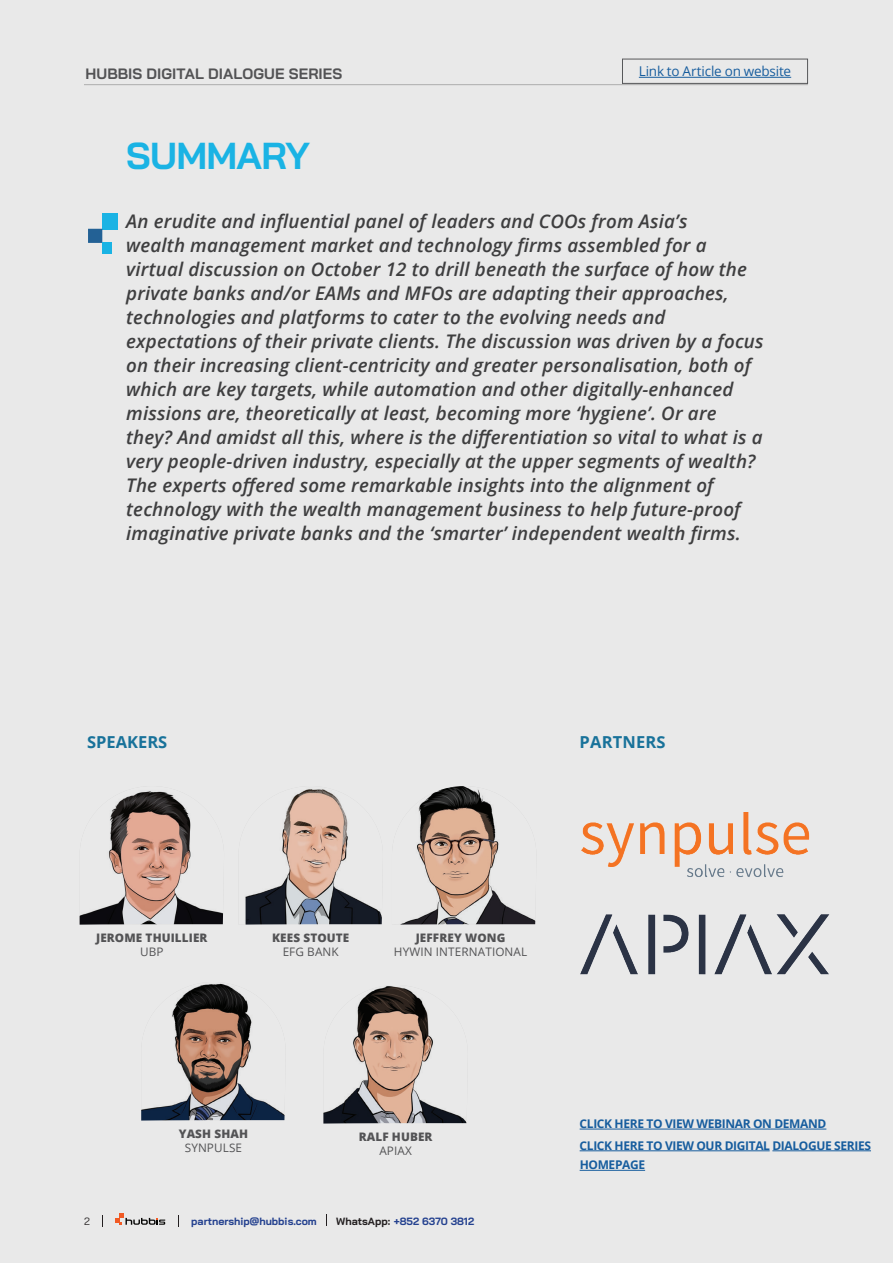
<style>
.page{position:relative;width:893px;height:1263px;background:#e9e9e9}
.page>*{position:absolute;margin:0;border:0;box-sizing:border-box;transform-origin:0 0}
.t1{font:700 37.5px "Bai Jamjuree";letter-spacing:-.02em;color:#1ab3e4}
.t2{font:italic 600 18.75px/24px "Open Sans";letter-spacing:.01em;color:#3e3e3f}
.t3{font:700 16.5px "Open Sans";letter-spacing:.005em;color:#18729a}
.t4{font:700 15px "Bai Jamjuree";letter-spacing:.005em;color:#535355}
.t5{font:13.5px "Open Sans";letter-spacing:-.015em;color:#175d9e}
.t6{font:700 12px/21.8px "Open Sans";letter-spacing:-.03em;color:#175d9e}
.t7{font:800 11.7px "Open Sans";letter-spacing:.01em;color:#535355}
.t8{font:11.7px "Open Sans";letter-spacing:.01em;color:#535355}
.t9{font:700 10.5px "Bai Jamjuree";color:#24418f}
.t10{font:10.5px "Bai Jamjuree";color:#231f20}
.s1{color:#231f20}
</style>
<div class="page">
<div style="left:102px;top:213px;width:16px;height:16px;background:#1ab3e4"></div>
<div style="left:88px;top:229px;width:14px;height:14px;background:#236195;border:2px solid #236195"></div>
<div style="left:102px;top:242px;width:10px;height:11px;background:#1ab3e4"></div>
<hr style="left:580px;top:1129px;width:246px;height:1px;background:#175d9e">
<hr style="left:580px;top:1150px;width:190px;height:1px;background:#175d9e">
<hr style="left:772px;top:1150px;width:99px;height:1px;background:#175d9e">
<hr style="left:580px;top:1170px;width:65px;height:1px;background:#175d9e">
<hr style="left:84px;top:84px;width:724px;height:1px;background:#adaeae">
<svg style="left:115px;top:1213px;width:50px;height:12px"></svg>
<hr style="left:639px;top:77px;width:152px;height:1px;background:#175d9e">
<div style="left:622px;top:59px;width:186px;height:25px;border:1px solid #57585a"></div>
<img style="left:80px;top:791px;width:143px;height:134px">
<img style="left:141px;top:983px;width:144px;height:137px">
<img style="left:400px;top:786px;width:136px;height:139px">
<img style="left:245px;top:789px;width:137px;height:136px">
<img style="left:323px;top:986px;width:144px;height:137px">
<img style="left:581px;top:812px;width:229px;height:65px">
<img style="left:580px;top:914px;width:250px;height:61px">
<p class="t4" style="left:85px;top:65px;width:258px">HUBBIS DIGITAL DIALOGUE SERIES</p>
<h1 class="t1" style="left:126px;top:134px;width:185px">SUMMARY</h1>
<p class="t5" style="left:639px;top:62px;width:154px">Link to Article on website</p>
<p class="t2" style="left:126px;top:208px;width:639px">An erudite and influential panel of leaders and COOs from Asia’s<br>wealth management market and technology firms assembled for a virtual discussion on October 12 to drill beneath the surface of how the private banks and/or EAMs and MFOs are adapting their approaches, technologies and platforms to cater to the evolving needs and expectations of their private clients. The discussion was driven by a focus on their increasing client-centricity and greater personalisation, both of which are key targets, while automation and other digitally-enhanced missions are, theoretically at least, becoming more ‘hygiene’. Or are they? And amidst all this, where is the differentiation so vital to what is a very people-driven industry, especially at the upper segments of wealth?<br>The experts offered some remarkable insights into the alignment of technology with the wealth management business to help future-proof imaginative private banks and the ‘smarter’ independent wealth firms.</p>
<p class="t3" style="left:87px;top:730px;width:82px">SPEAKERS</p>
<p class="t3" style="left:580px;top:730px;width:87px">PARTNERS</p>
<p class="t7" style="left:96px;top:929px;width:113px">JEROME THUILLIER</p>
<p class="t8" style="left:140px;top:944px;width:25px">UBP</p>
<p class="t7" style="left:272px;top:929px;width:79px">KEES STOUTE</p>
<p class="t8" style="left:283px;top:944px;width:58px">EFG BANK</p>
<p class="t7" style="left:416px;top:929px;width:91px">JEFFREY WONG</p>
<p class="t8" style="left:394px;top:944px;width:135px">HYWIN INTERNATIONAL</p>
<p class="t10" style="left:84px;top:1212px;width:7px">2</p>
<p class="t7" style="left:179px;top:1125px;width:71px">YASH SHAH</p>
<p class="t8" style="left:185px;top:1140px;width:59px">SYNPULSE</p>
<p class="t7" style="left:359px;top:1128px;width:75px">RALF HUBER</p>
<p class="t8" style="left:379px;top:1143px;width:34px">APIAX</p>
<p class="t9" style="left:191px;top:1215px;width:127px">partnership@hubbis.com</p>
<p class="t9" style="left:336px;top:1215px;width:139px"><span class="s1">WhatsApp:</span> +852 6370 3812</p>
<p class="t6" style="left:580px;top:1112px;width:293px">CLICK HERE TO VIEW WEBINAR ON DEMAND<br>CLICK HERE TO VIEW OUR DIGITAL DIALOGUE SERIES</p>
<p class="t6" style="left:580px;top:1154px;width:67px">HOMEPAGE</p>
</div>
